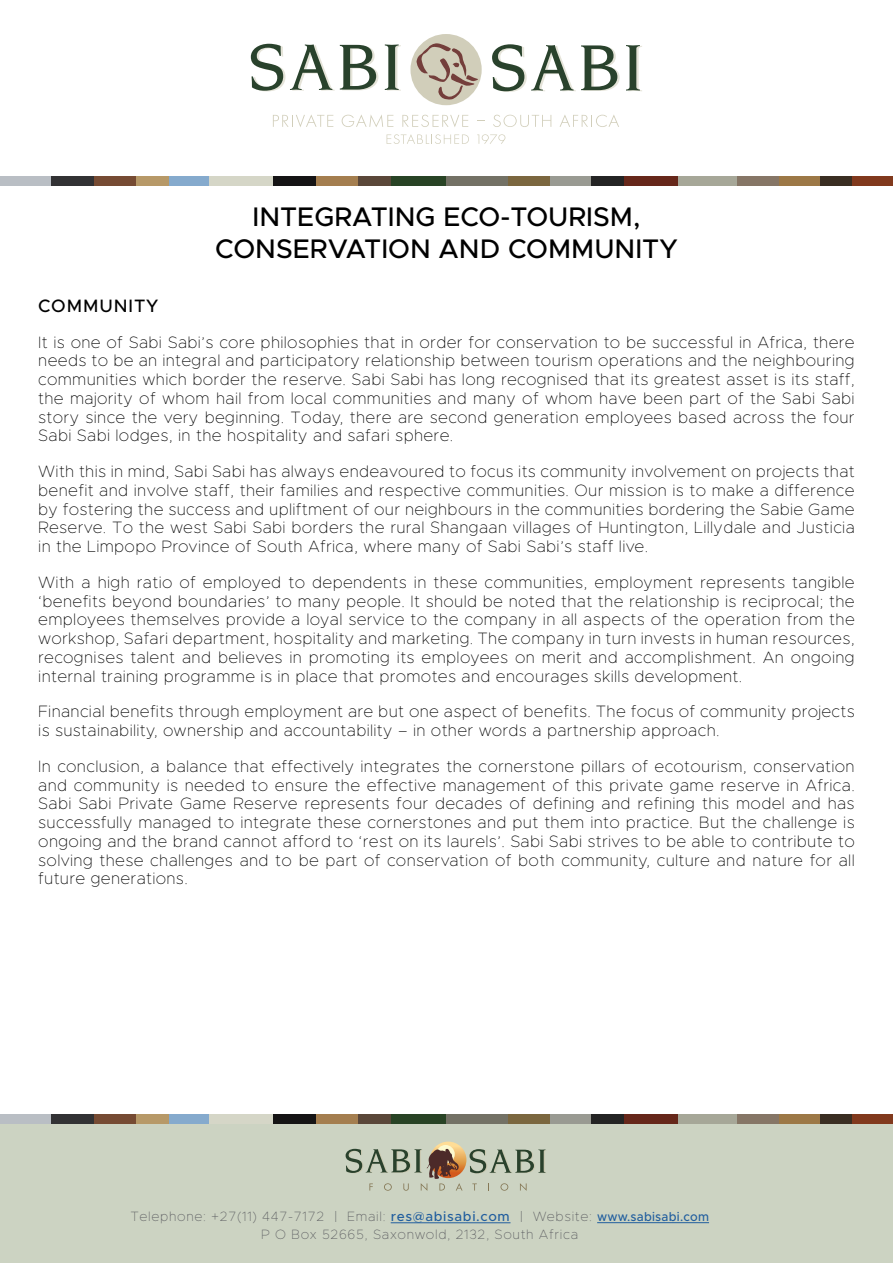
<style>
.page{position:relative;width:893px;height:1263px;background:#fff}
.page>*{position:absolute;margin:0;border:0;box-sizing:border-box;transform-origin:0 0}
.t1{font:500 27px/32.4px "Metropolis";color:#000;text-align:center}
.t2{font:500 18px "Metropolis";letter-spacing:.05em;color:#000}
.t3{font:100 16.5px/18.8px "Metropolis";letter-spacing:.02em;color:#000;text-align:justify}
.t4{font:100 13.5px/18px "Metropolis";letter-spacing:.05em;color:#5b5c60;text-align:center}
.s1{font-weight:500;color:#215e9e}
.s2{font-weight:500;font-size:12.75px;color:#215e9e}
</style>
<div class="page">
<div style="left:0;top:1121px;width:893px;height:142px;background:#ccd3c2"></div>
<div style="left:676px;top:1114px;width:68px;height:9px;background:#a6a798"></div>
<div style="left:778px;top:1114px;width:42px;height:9px;background:#9c7846"></div>
<div style="left:738px;top:1114px;width:41px;height:9px;background:#867666"></div>
<div style="left:852px;top:1114px;width:41px;height:9px;background:#81391d"></div>
<div style="left:820px;top:1114px;width:32px;height:9px;background:#3a2e22"></div>
<div style="left:0;top:1114px;width:58px;height:9px;background:#b9bec4"></div>
<div style="left:93px;top:1114px;width:43px;height:9px;background:#764b33"></div>
<div style="left:51px;top:1114px;width:43px;height:9px;background:#323234"></div>
<div style="left:169px;top:1114px;width:56px;height:9px;background:#85aacd"></div>
<div style="left:136px;top:1114px;width:33px;height:9px;background:#b79968"></div>
<div style="left:209px;top:1114px;width:71px;height:9px;background:#d5d6c7"></div>
<div style="left:315px;top:1114px;width:43px;height:9px;background:#a47e4f"></div>
<div style="left:273px;top:1114px;width:42px;height:9px;background:#151415"></div>
<div style="left:391px;top:1114px;width:56px;height:9px;background:#284325"></div>
<div style="left:358px;top:1114px;width:33px;height:9px;background:#5a4739"></div>
<div style="left:446px;top:1114px;width:69px;height:9px;background:#737165"></div>
<div style="left:550px;top:1114px;width:41px;height:9px;background:#999a92"></div>
<div style="left:509px;top:1114px;width:41px;height:9px;background:#7b673f"></div>
<div style="left:623px;top:1114px;width:54px;height:9px;background:#66271a"></div>
<div style="left:591px;top:1114px;width:32px;height:9px;background:#242424"></div>
<div style="left:676px;top:177px;width:68px;height:9px;background:#a6a798"></div>
<div style="left:778px;top:177px;width:42px;height:9px;background:#9c7846"></div>
<div style="left:738px;top:177px;width:41px;height:9px;background:#867666"></div>
<div style="left:852px;top:177px;width:41px;height:9px;background:#81391d"></div>
<div style="left:820px;top:177px;width:32px;height:9px;background:#3a2e22"></div>
<div style="left:0;top:177px;width:58px;height:9px;background:#b9bec4"></div>
<div style="left:93px;top:177px;width:43px;height:9px;background:#764b33"></div>
<div style="left:51px;top:177px;width:43px;height:9px;background:#323234"></div>
<div style="left:169px;top:177px;width:56px;height:9px;background:#85aacd"></div>
<div style="left:136px;top:177px;width:33px;height:9px;background:#b79968"></div>
<div style="left:209px;top:177px;width:71px;height:9px;background:#d5d6c7"></div>
<div style="left:315px;top:177px;width:43px;height:9px;background:#a47e4f"></div>
<div style="left:273px;top:177px;width:42px;height:9px;background:#151415"></div>
<div style="left:391px;top:177px;width:56px;height:9px;background:#284325"></div>
<div style="left:358px;top:177px;width:33px;height:9px;background:#5a4739"></div>
<div style="left:446px;top:177px;width:69px;height:9px;background:#737165"></div>
<div style="left:550px;top:177px;width:41px;height:9px;background:#999a92"></div>
<div style="left:509px;top:177px;width:41px;height:9px;background:#7b673f"></div>
<div style="left:623px;top:177px;width:54px;height:9px;background:#66271a"></div>
<div style="left:591px;top:177px;width:32px;height:9px;background:#242424"></div>
<div style="left:410px;top:34px;width:72px;height:71px;background:#d1ceba;border-radius:50%"></div>
<svg style="left:417px;top:43px;width:62px;height:57px"></svg>
<svg style="left:251px;top:44px;width:127px;height:47px"></svg>
<svg style="left:385px;top:44px;width:16px;height:47px"></svg>
<svg style="left:492px;top:44px;width:128px;height:48px"></svg>
<svg style="left:626px;top:45px;width:16px;height:46px"></svg>
<svg style="left:273px;top:115px;width:60px;height:12px"></svg>
<svg style="left:342px;top:114px;width:51px;height:13px"></svg>
<svg style="left:402px;top:115px;width:66px;height:12px"></svg>
<svg style="left:493px;top:115px;width:58px;height:12px"></svg>
<svg style="left:560px;top:114px;width:59px;height:13px"></svg>
<svg style="left:387px;top:134px;width:82px;height:10px"></svg>
<svg style="left:477px;top:134px;width:28px;height:10px"></svg>
<svg style="left:430px;top:1141px;width:36px;height:37px"></svg>
<svg style="left:472px;top:1183px;width:5px;height:7px"></svg>
<svg style="left:500px;top:1183px;width:8px;height:8px"></svg>
<svg style="left:520px;top:1183px;width:7px;height:8px"></svg>
<svg style="left:470px;top:1149px;width:76px;height:24px"></svg>
<svg style="left:436px;top:1145px;width:19px;height:18px"></svg>
<svg style="left:346px;top:1149px;width:117px;height:42px"></svg>
<hr style="left:391px;top:1222px;width:119px;height:1px;background:#215e9e">
<hr style="left:597px;top:1222px;width:112px;height:1px;background:#215e9e">
<h1 class="t1" style="left:215px;top:200px;width:464px">INTEGRATING ECO-TOURISM,<br>CONSERVATION AND COMMUNITY</h1>
<p class="t2" style="left:38px;top:295px;width:122px">COMMUNITY</p>
<p class="t3" style="left:38px;top:333px;width:818px">It is one of Sabi Sabi’s core philosophies that in order for conservation to be successful in Africa, there needs to be an integral and participatory relationship between tourism operations and the neighbouring communities which border the reserve. Sabi Sabi has long recognised that its greatest asset is its staff, the majority of whom hail from local communities and many of whom have been part of the Sabi Sabi story since the very beginning. Today, there are second generation employees based across the four Sabi Sabi lodges, in the hospitality and safari sphere.</p>
<p class="t3" style="left:38px;top:462px;width:818px">With this in mind, Sabi Sabi has always endeavoured to focus its community involvement on projects that benefit and involve staff, their families and respective communities. Our mission is to make a difference by fostering the success and upliftment of our neighbours in the communities bordering the Sabie Game Reserve. To the west Sabi Sabi borders the rural Shangaan villages of Huntington, Lillydale and Justicia in the Limpopo Province of South Africa, where many of Sabi Sabi’s staff live.</p>
<p class="t3" style="left:38px;top:573px;width:818px">With a high ratio of employed to dependents in these communities, employment represents tangible ‘benefits beyond boundaries’ to many people. It should be noted that the relationship is reciprocal; the employees themselves provide a loyal service to the company in all aspects of the operation from the workshop, Safari department, hospitality and marketing. The company in turn invests in human resources, recognises talent and believes in promoting its employees on merit and accomplishment. An ongoing internal training programme is in place that promotes and encourages skills development.</p>
<p class="t3" style="left:38px;top:702px;width:818px">Financial benefits through employment are but one aspect of benefits. The focus of community projects is sustainability, ownership and accountability – in other words a partnership approach.</p>
<p class="t3" style="left:38px;top:757px;width:818px">In conclusion, a balance that effectively integrates the cornerstone pillars of ecotourism, conservation and community is needed to ensure the effective management of this private game reserve in Africa.<br>Sabi Sabi Private Game Reserve represents four decades of defining and refining this model and has successfully managed to integrate these cornerstones and put them into practice. But the challenge is ongoing and the brand cannot afford to ‘rest on its laurels’. Sabi Sabi strives to be able to contribute to solving these challenges and to be part of conservation of both community, culture and nature for all future generations.</p>
<p class="t4" style="left:130px;top:1207px;width:580px">Telephone: +27(11) 447-7172 | Email: <span class="s1">res@abisabi.com</span> | Website: <span class="s2">www.sabisabi.com<br></span>P O Box 52665, Saxonwold, 2132, South Africa</p>
</div>
